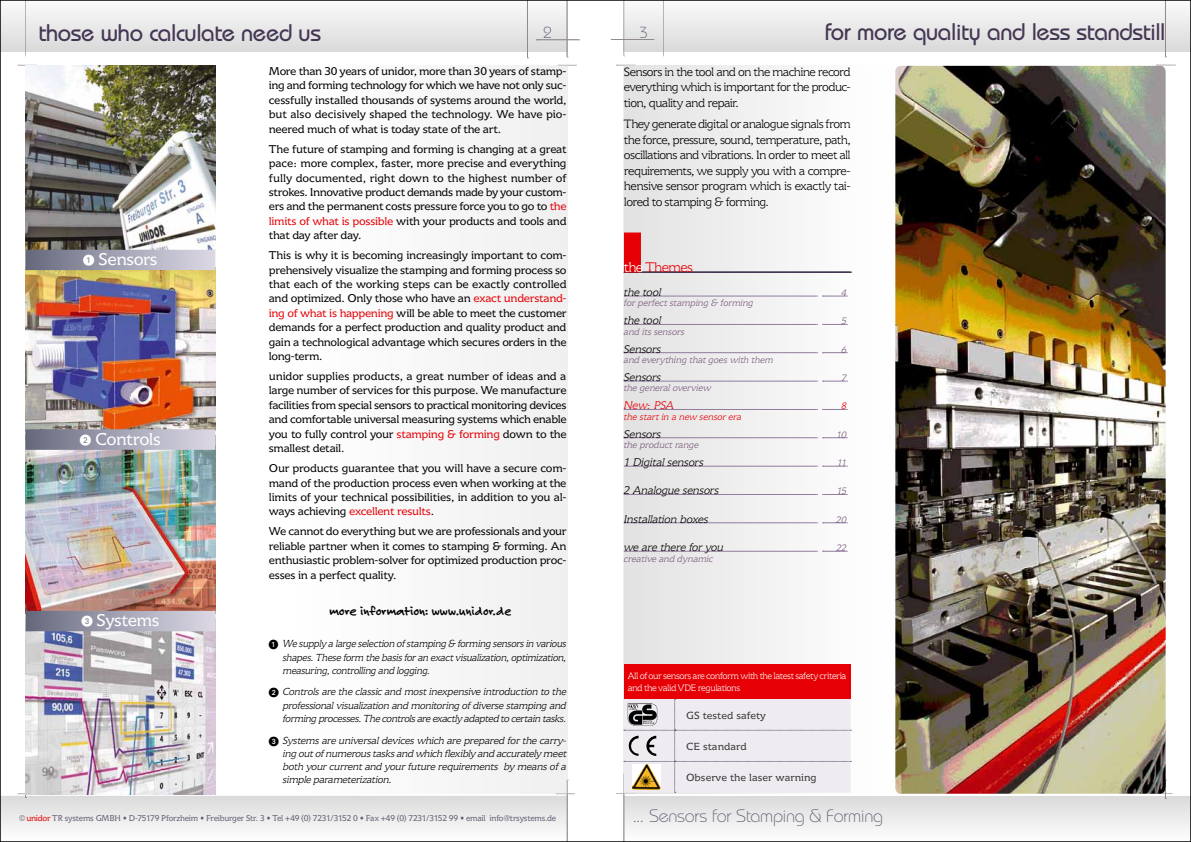
<style>
.page{position:relative;width:1191px;height:842px;background:#fff}
.page>*{position:absolute;margin:0;border:0;box-sizing:border-box;transform-origin:0 0}
.t1{font:500 24px "Bauhaus";letter-spacing:-.015em;color:#443753}
.t2{font:18.2px "Icone LT";letter-spacing:-.035em;color:#fff}
.t3{font:18.1px "Icone LT";letter-spacing:-.025em;color:#fff}
.t4{font:300 18px "Bauhaus";letter-spacing:-.015em;color:#645e73}
.t5{font:300 16px "Bauhaus";color:#645e73}
.t6{font:300 15px "Icone LT";letter-spacing:-.05em;color:#e60005}
.t7{font:700 14px "Felt Tip Roman";letter-spacing:-.005em;color:#000}
.t8{font:300 13px/15.6px "Icone LT";letter-spacing:-.045em;color:#000;text-align:justify}
.t9{font:12px/14.4px "Icone LT";letter-spacing:-.025em;color:#000;text-align:justify}
.t10{font:italic 300 12px "Icone LT";letter-spacing:-.02em;color:#000}
.t11{font:italic 300 12px "Icone LT";letter-spacing:-.02em;color:#e60005}
.t12{font:italic 300 11px/13.2px "Icone LT";letter-spacing:-.03em;color:#000;text-align:justify}
.t13{font:italic 300 11px/13.2px "Icone LT";letter-spacing:-.03em;color:#000;text-align:justify;scale:.95 1}
.t14{font:11px "Icone LT";color:#373437}
.t15{font:italic 300 10px "Icone LT";letter-spacing:-.015em;color:#78597b}
.t16{font:300 10px/12px "Icone LT";letter-spacing:-.04em;color:#fff}
.t17{font:italic 300 10px "Icone LT";letter-spacing:-.01em;color:#e60005}
.t18{font:9px "Icone LT";letter-spacing:-.03em;color:#645e73;scale:.96 1}
.s1{color:#e60005}
.s2{font-family:"European Pi One";font-weight:400;font-style:normal;font-size:10px}
.s3{font-family:"European Pi One";font-size:11.3px}
.s4{color:#fff}
.s5{font-family:"European Pi One";font-size:11.4px}
</style>
<div class="page">
<div style="left:0;top:0;width:567px;height:51px;background:linear-gradient(to bottom,#fbfbfb,#dbdada)"></div>
<svg style="left:527px;top:2px;width:1px;height:57px"></svg>
<svg style="left:536px;top:2px;width:44px;height:56px"></svg>
<svg style="left:25px;top:2px;width:2px;height:55px"></svg>
<svg style="left:2px;top:773px;width:573px;height:67px"></svg>
<svg style="left:18px;top:65px;width:19px;height:1px"></svg>
<div style="left:285px;top:65px;width:282px;height:729px;background:#f8f7f8"></div>
<div style="left:624px;top:0;width:567px;height:51px;background:linear-gradient(to bottom,#fbfbfb,#dbdada)"></div>
<svg style="left:1165px;top:2px;width:1px;height:56px"></svg>
<svg style="left:1156px;top:65px;width:20px;height:1px"></svg>
<svg style="left:611px;top:2px;width:43px;height:55px"></svg>
<svg style="left:663px;top:2px;width:1px;height:55px"></svg>
<div style="left:624px;top:66px;width:254px;height:728px;background:linear-gradient(to right,#e2e1e2,#fefefe)"></div>
<svg style="left:624px;top:272px;width:227px;height:1px"></svg>
<div style="left:624px;top:232px;width:17px;height:40px;background:#e60005"></div>
<svg style="left:624px;top:296px;width:223px;height:1px"></svg>
<svg style="left:624px;top:324px;width:223px;height:1px"></svg>
<svg style="left:624px;top:353px;width:223px;height:1px"></svg>
<svg style="left:624px;top:381px;width:223px;height:1px"></svg>
<svg style="left:624px;top:409px;width:223px;height:1px"></svg>
<svg style="left:624px;top:438px;width:223px;height:1px"></svg>
<svg style="left:624px;top:466px;width:223px;height:1px"></svg>
<svg style="left:624px;top:494px;width:223px;height:1px"></svg>
<svg style="left:624px;top:523px;width:223px;height:1px"></svg>
<svg style="left:624px;top:551px;width:223px;height:1px"></svg>
<img style="left:895px;top:66px;width:270px;height:633px">
<div style="left:623px;top:664px;width:227px;height:35px;background:#e60005"></div>
<svg style="left:616px;top:699px;width:573px;height:141px"></svg>
<img style="left:627px;top:703px;width:31px;height:23px">
<img style="left:646px;top:735px;width:10px;height:20px">
<img style="left:632px;top:765px;width:29px;height:25px">
<img style="left:25px;top:66px;width:190px;height:184px">
<img style="left:25px;top:270px;width:190px;height:159px">
<div style="left:25px;top:250px;width:190px;height:20px;background:linear-gradient(to right,#656a7d,#dedae8)"></div>
<img style="left:25px;top:450px;width:190px;height:163px">
<div style="left:25px;top:429px;width:190px;height:21px;background:linear-gradient(to right,#656a7d,#dedae8)"></div>
<img style="left:26px;top:631px;width:190px;height:163px">
<div style="left:26px;top:611px;width:190px;height:20px;background:linear-gradient(to right,#666a7e,#dedbe8)"></div>
<h1 class="t1" style="left:39px;top:18px;width:284px">those who calculate need us</h1>
<h1 class="t1" style="left:824px;top:18px;width:342px">for more quality and less standstill</h1>
<h3 class="t5" style="left:543px;top:23px;width:10px">2</h3>
<h3 class="t5" style="left:639px;top:23px;width:10px">3</h3>
<p class="t8" style="left:624px;top:64px;width:228px">Sensors in the tool and on the machine record everything which is important for the produc&shy;tion, quality and repair.</p>
<p class="t8" style="left:624px;top:116px;width:228px">They generate digital or analogue signals from the force, pressure, sound, temperature, path, oscillations and vibrations. In order to meet all requirements, we supply you with a compre&shy;hensive sensor program which is exactly tai&shy;lored to stamping &amp; forming.</p>
<p class="t9" style="left:269px;top:64px;width:299px">More than 30 years of unidor, more than 30 years of stamp&shy;ing and forming technology for which we have not only suc&shy;cessfully installed thousands of systems around the world, but also decisively shaped the technology. We have pio&shy;neered much of what is today state of the art.</p>
<p class="t9" style="left:269px;top:142px;width:299px">The future of stamping and forming is changing at a great pace: more complex, faster, more precise and everything fully documented, right down to the highest number of strokes. Innovative product demands made by your custom&shy;ers and the permanent costs pressure force you to go to <span class="s1">the limits of what is possible</span> with your products and tools and that day after day.</p>
<p class="t9" style="left:269px;top:248px;width:299px">This is why it is becoming increasingly important to com&shy;prehensively visualize the stamping and forming process so that each of the working steps can be exactly controlled and optimized. Only those who have an <span class="s1">exact understand&shy;ing of what is happening</span> will be able to meet the customer demands for a perfect production and quality product and gain a technological advantage which secures orders in the long-term.</p>
<p class="t9" style="left:269px;top:369px;width:299px">unidor supplies products, a great number of ideas and a large number of services for this purpose. We manufacture facilities from special sensors to practical monitoring devices and comfortable universal measuring systems which enable you to fully control your <span class="s1">stamping &amp; forming</span> down to the smallest detail.</p>
<p class="t9" style="left:269px;top:461px;width:299px">Our products guarantee that you will have a secure com&shy;mand of the production process even when working at the limits of your technical possibilities, in addition to you al&shy;ways achieving <span class="s1">excellent results</span>.</p>
<p class="t9" style="left:269px;top:524px;width:299px">We cannot do everything but we are professionals and your reliable partner when it comes to stamping &amp; forming. An enthusiastic problem-solver for optimized production proc&shy;esses in a perfect quality.</p>
<p class="t7" style="left:329px;top:602px;width:183px">more information: www.unidor.de</p>
<p class="t13" style="left:283px;top:637px;width:300px;text-indent:-14px"><span class="s2">1</span> We supply a large selection of stamping &amp; forming sensors in various shapes. These form the basis for an exact visualization, optimization, measuring, controlling and logging.</p>
<p class="t12" style="left:283px;top:685px;width:285px;text-indent:-14px"><span class="s2">2</span> Controls are the classic and most inexpensive introduction to the professional visualization and monitoring of diverse stamping and forming processes. The controls are exactly adapted to certain tasks.</p>
<p class="t12" style="left:283px;top:733px;width:285px;text-indent:-14px"><span class="s2">3</span> Systems are universal devices which are prepared for the carry&shy;ing out of numerous tasks and which flexibly and accurately meet both your current and your future requirements by means of a simple parameterization.</p>
<h3 class="t3" style="left:83px;top:249px;width:76px"><span class="s3">1</span> Sensors</h3>
<p class="t6" style="left:624px;top:259px;width:71px"><span class="s4">the</span> Themes</p>
<p class="t10" style="left:624px;top:286px;width:39px">the tool</p>
<p class="t15" style="left:841px;top:287px;width:7px">4</p>
<p class="t15" style="left:624px;top:298px;width:131px">for perfect stamping &amp; forming</p>
<p class="t10" style="left:624px;top:314px;width:39px">the tool</p>
<p class="t15" style="left:841px;top:316px;width:7px">5</p>
<p class="t15" style="left:624px;top:326px;width:62px">and its sensors</p>
<p class="t10" style="left:624px;top:342px;width:39px">Sensors</p>
<p class="t15" style="left:841px;top:344px;width:7px">6</p>
<p class="t15" style="left:624px;top:354px;width:151px">and everything that goes with them</p>
<p class="t10" style="left:624px;top:371px;width:39px">Sensors</p>
<p class="t15" style="left:841px;top:372px;width:7px">7</p>
<p class="t15" style="left:624px;top:383px;width:89px">the general overview</p>
<p class="t11" style="left:624px;top:399px;width:52px">New: PSA</p>
<p class="t17" style="left:841px;top:401px;width:7px">8</p>
<p class="t17" style="left:624px;top:411px;width:119px">the start in a new sensor era</p>
<p class="t10" style="left:624px;top:427px;width:39px">Sensors</p>
<p class="t15" style="left:836px;top:429px;width:11px">10</p>
<p class="t15" style="left:624px;top:440px;width:76px">the product range</p>
<p class="t10" style="left:624px;top:456px;width:81px">1 Digital sensors</p>
<p class="t15" style="left:837px;top:457px;width:11px">11</p>
<p class="t10" style="left:624px;top:484px;width:97px">2 Analogue sensors</p>
<p class="t15" style="left:836px;top:486px;width:11px">15</p>
<p class="t10" style="left:624px;top:512px;width:86px">Installation boxes</p>
<p class="t15" style="left:836px;top:514px;width:12px">20</p>
<p class="t10" style="left:624px;top:541px;width:101px">we are there for you</p>
<p class="t15" style="left:836px;top:542px;width:12px">22</p>
<p class="t15" style="left:624px;top:553px;width:91px">creative and dynamic</p>
<h2 class="t2" style="left:80px;top:429px;width:82px"><span class="s5">2</span> Controls</h2>
<h3 class="t3" style="left:82px;top:610px;width:80px"><span class="s3">3</span> Systems</h3>
<p class="t16" style="left:627px;top:670px;width:220px">All of our sensors are conform with the latest safety criteria and the valid VDE regulations</p>
<p class="t14" style="left:686px;top:709px;width:81px">GS tested safety</p>
<p class="t14" style="left:686px;top:740px;width:62px">CE standard</p>
<p class="t14" style="left:686px;top:772px;width:132px">Observe the laser warning</p>
<p class="t18" style="left:19px;top:813px;width:561px">©<span class="s1">unidor</span> TR systems GMBH • D-75179 Pforzheim • Freiburger Str. 3 • Tel +49 (0) 7231/3152 0 • Fax +49 (0) 7231/3152 99 • email info@trsystems.de</p>
<h3 class="t4" style="left:632px;top:805px;width:252px">... Sensors for Stamping &amp; Forming</h3>
</div>
